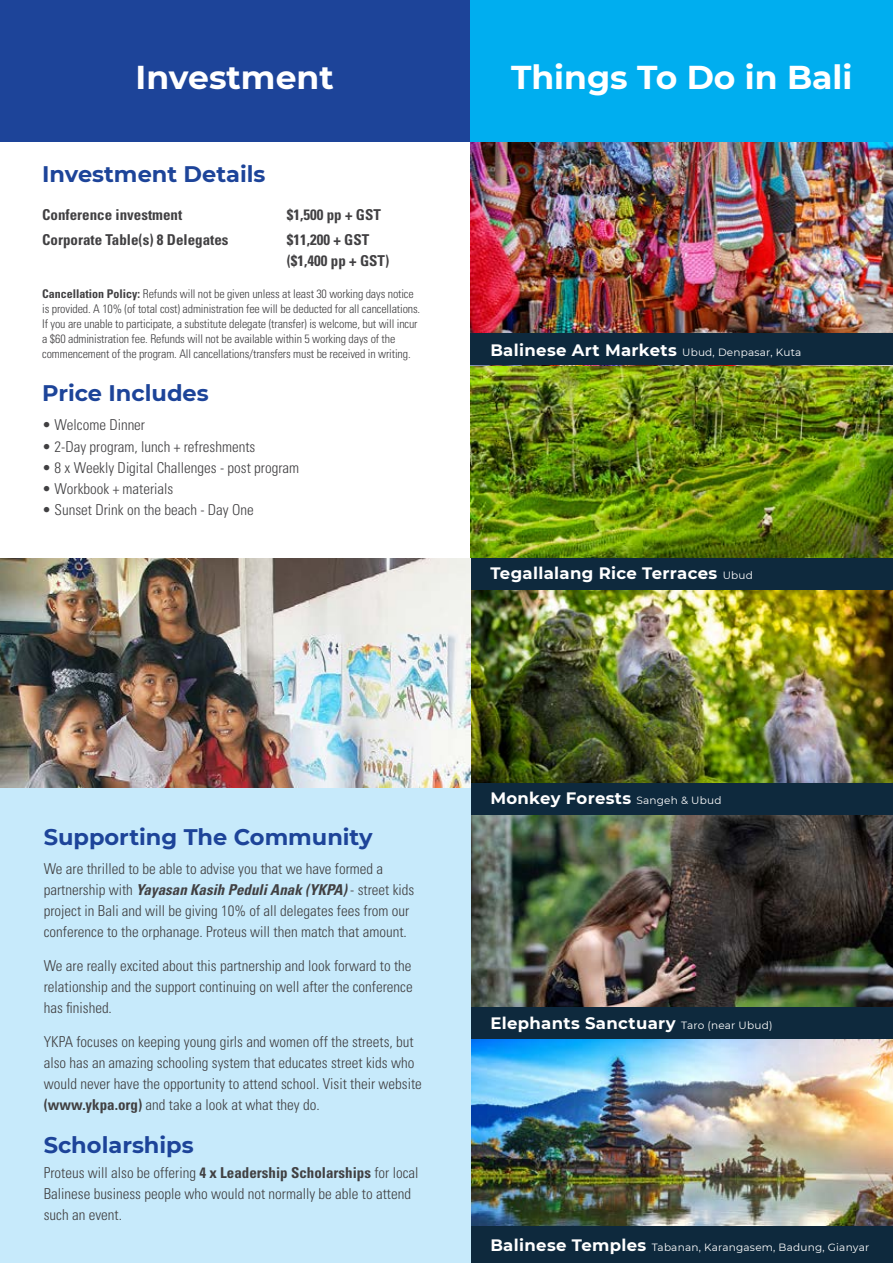
<style>
.page{position:relative;width:893px;height:1263px;background:#fff}
.page>*{position:absolute;margin:0;border:0;box-sizing:border-box;transform-origin:0 0}
.t1{font:700 33px "Montserrat";color:#fff}
.t2{font:700 22.5px "Montserrat";color:#1d4499}
.t3{font:700 16.5px "Montserrat";letter-spacing:.02em;color:#fff}
.t4{font:300 condensed 15px/21px "Univers LT Std";color:#414042}
.t5{font:700 condensed 15px/21px "Univers LT Std";color:#414042}
.t6{font:300 condensed 12px/15px "Univers";letter-spacing:-.01em;color:#414042}
.t7{font:10.5px "Montserrat";letter-spacing:.02em;color:#fff}
.s1{font-weight:700}
.s2{font-weight:400;font-size:10.5px}
.s3{font-weight:700;font-style:italic}
.s4{font-weight:700;font-size:16.5px}
</style>
<div class="page">
<img style="left:471px;top:590px;width:422px;height:637px">
<img style="left:471px;top:142px;width:422px;height:416px">
<div style="left:0;top:0;width:470px;height:142px;background:#1d4499"></div>
<div style="left:471px;top:0;width:422px;height:142px;background:#00aeef"></div>
<div style="left:471px;top:333px;width:422px;height:32px;background:#0e293d"></div>
<div style="left:471px;top:558px;width:422px;height:32px;background:#0e293d"></div>
<div style="left:471px;top:783px;width:422px;height:31px;background:#0e293d"></div>
<div style="left:471px;top:1007px;width:422px;height:32px;background:#0e293d"></div>
<div style="left:471px;top:1227px;width:422px;height:36px;background:#0e293d"></div>
<div style="left:0;top:788px;width:471px;height:475px;background:#c7eafb"></div>
<img style="left:0;top:558px;width:471px;height:230px">
<h1 class="t1" style="left:136px;top:54px;width:200px">Investment</h1>
<h1 class="t1" style="left:511px;top:54px;width:343px">Things To Do in Bali</h1>
<h2 class="t2" style="left:42px;top:158px;width:225px">Investment Details</h2>
<p class="t5" style="left:42px;top:204px;width:141px">Conference investment</p>
<p class="t5" style="left:287px;top:204px;width:96px">$1,500 pp + GST</p>
<p class="t5" style="left:42px;top:229px;width:188px">Corporate Table(s) 8 Delegates</p>
<p class="t5" style="left:287px;top:229px;width:104px">$11,200 + GST ($1,400 pp + GST)</p>
<p class="t6" style="left:42px;top:286px;width:380px"><span class="s1">Cancellation Policy:</span> Refunds will not be given unless at least 30 working days notice is provided. A 10% (of total cost) administration fee will be deducted for all cancellations.<br>If you are unable to participate, a substitute delegate (transfer) is welcome, but will incur a $60 administration fee. Refunds will not be available within 5 working days of the commencement of the program. All cancellations/transfers must be received in writing.</p>
<h2 class="t2" style="left:42px;top:377px;width:168px">Price Includes</h2>
<p class="t4" style="left:42px;top:415px;width:104px">• Welcome Dinner</p>
<p class="t4" style="left:42px;top:436px;width:215px">• 2-Day program, lunch + refreshments</p>
<p class="t4" style="left:42px;top:457px;width:259px">• 8 x Weekly Digital Challenges - post program</p>
<p class="t4" style="left:42px;top:478px;width:133px">• Workbook + materials</p>
<p class="t4" style="left:42px;top:499px;width:213px">• Sunset Drink on the beach - Day One</p>
<p class="t3" style="left:490px;top:338px;width:312px">Balinese Art Markets <span class="s2">Ubud, Denpasar, Kuta</span></p>
<p class="t3" style="left:490px;top:562px;width:264px">Tegallalang Rice Terraces <span class="s2">Ubud</span></p>
<h2 class="t2" style="left:44px;top:821px;width:330px">Supporting The Community</h2>
<p class="t4" style="left:44px;top:858px;width:372px">We are thrilled to be able to advise you that we have formed a partnership with <span class="s3">Yayasan Kasih Peduli Anak (YKPA)</span> - street kids project in Bali and will be giving 10% of all delegates fees from our conference to the orphanage. Proteus will then match that amount.</p>
<p class="t4" style="left:44px;top:955px;width:370px;text-align:justify">We are really excited about this partnership and look forward to the relationship and the support continuing on well after the conference has finished.</p>
<p class="t4" style="left:44px;top:1031px;width:380px">YKPA focuses on keeping young girls and women off the streets, but also has an amazing schooling system that educates street kids who would never have the opportunity to attend school. Visit their website <span class="s1">(www.ykpa.org)</span> and take a look at what they do.</p>
<h2 class="t2" style="left:44px;top:1128px;width:152px">Scholarships</h2>
<p class="t4" style="left:44px;top:1162px;width:376px">Proteus will also be offering <span class="s1">4 x Leadership Scholarships</span> for local<br>Balinese business people who would not normally be able to attend such an event.</p>
<p class="t3" style="left:490px;top:786px;width:233px">Monkey Forests <span class="s2">Sangeh &amp; Ubud</span></p>
<p class="t3" style="left:490px;top:1011px;width:284px">Elephants Sanctuary <span class="s2">Taro (near Ubud)</span></p>
<p class="t7" style="left:490px;top:1239px;width:380px"><span class="s4">Balinese Temples</span> Tabanan, Karangasem, Badung, Gianyar</p>
</div>
